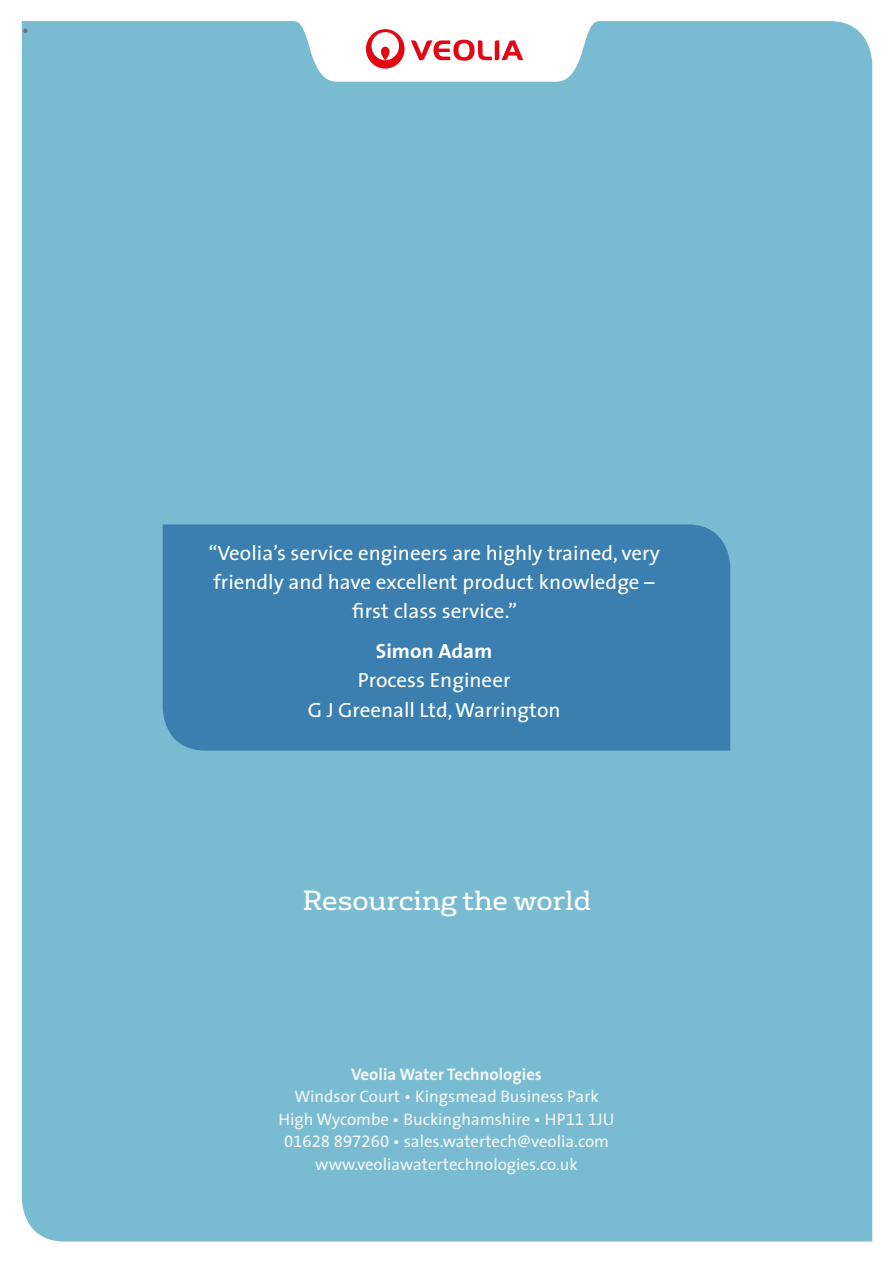
<style>
.page{position:relative;width:893px;height:1263px;background:#fff}
.page>*{position:absolute;margin:0;border:0;box-sizing:border-box;transform-origin:0 0}
.t1{font:27px "FS Rufus";color:#fff}
.t2{font:20.55px/29.2px "The Sans CPQ";color:#fff;text-align:center}
.t3{font:20.55px "The Sans CPQ Bold";color:#fff}
.t4{font:18px "The Sans CPQ";color:#706f6f}
.t5{font:16.8px/22.5px "The Sans CPQ";color:#f2f6f8;text-align:center}
.t6{font:16.8px "The Sans CPQ Bold";color:#f2f6f8}
</style>
<div class="page">
<div style="left:22px;top:21px;width:850px;height:1220px;background:#79bcd2"></div>
<svg style="left:292px;top:21px;width:309px;height:61px"></svg>
<div style="left:163px;top:524px;width:567px;height:226px;background:#3a7faf"></div>
<p class="t4" style="left:22px;top:15px;width:9px">•</p>
<p class="t2" style="left:208px;top:537px;width:453px">“Veolia’s service engineers are highly trained, very friendly and have excellent product knowledge – first class service.”</p>
<p class="t3" style="left:376px;top:634px;width:118px">Simon Adam</p>
<p class="t2" style="left:308px;top:665px;width:254px">Process Engineer<br>G J Greenall Ltd, Warrington</p>
<h1 class="t1" style="left:303px;top:878px;width:290px">Resourcing the world</h1>
<p class="t6" style="left:351px;top:1060px;width:192px">Veolia Water Technologies</p>
<p class="t5" style="left:278px;top:1085px;width:338px">Windsor Court • Kingsmead Business Park High Wycombe • Buckinghamshire • HP11 1JU 01628 897260 • sales.watertech@veolia.com www.veoliawatertechnologies.co.uk</p>
</div>
